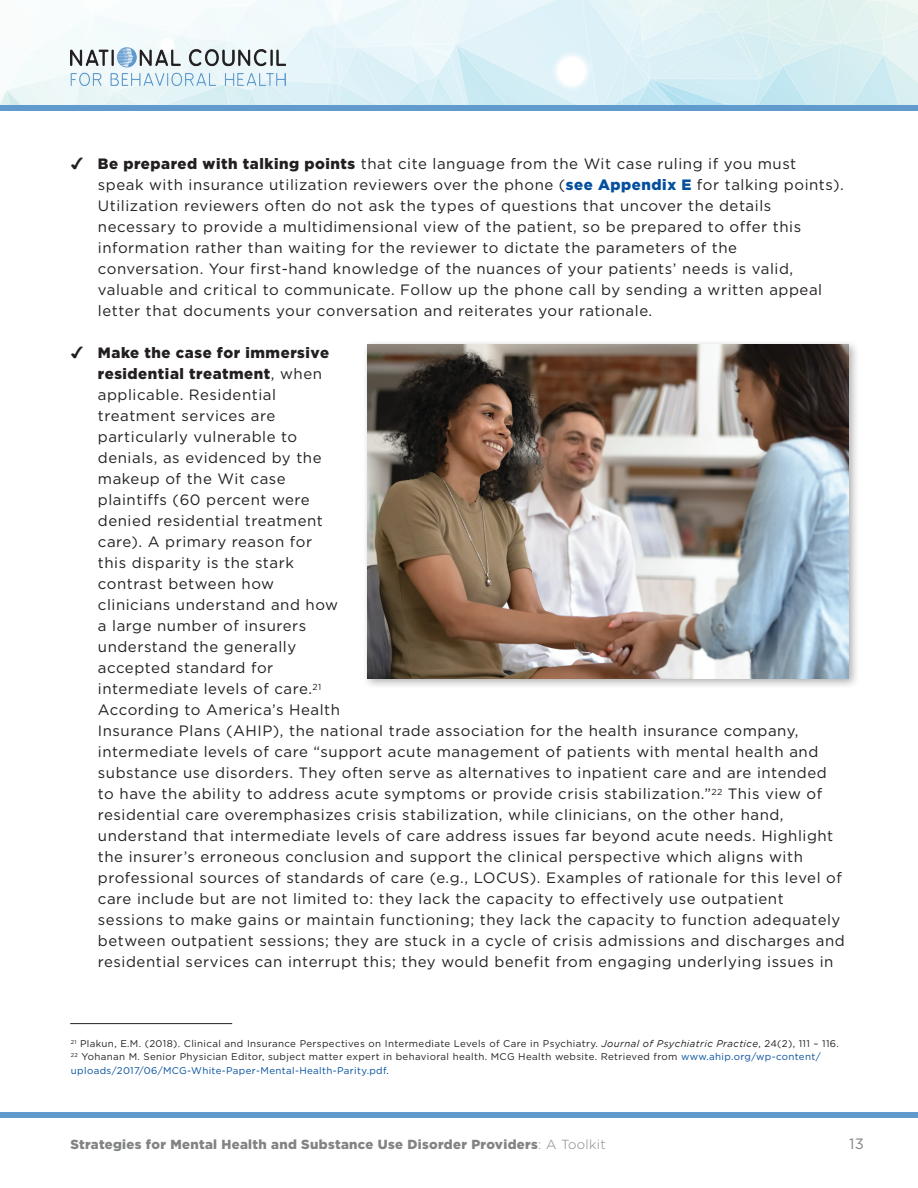
<style>
.page{position:relative;width:918px;height:1188px;background:#fff}
.page>*{position:absolute;margin:0;border:0;box-sizing:border-box;transform-origin:0 0}
.t1{font:15px/21px "Gotham";letter-spacing:.035em;color:#231f20}
.t2{font:15px "Gotham";color:#818384}
.t3{font:900 13.2px "Gotham";letter-spacing:.025em;color:#818384}
.t4{font:9.75px/13.5px "Gotham";letter-spacing:.035em;color:#231f20}
.s1{font-family:"Monotype Sorts"}
.s2{font-weight:900}
.s3{font-weight:900;color:#034f9e}
.s4{font-style:italic}
.s5{color:#034f9e}
.s6{font-weight:300}
</style>
<div class="page">
<img style="left:0;top:0;width:918px;height:105px">
<div style="left:0;top:105px;width:918px;height:6px;background:#619bcd"></div>
<img style="left:71px;top:47px;width:215px;height:38px">
<div style="left:0;top:1112px;width:918px;height:6px;background:#619bcd"></div>
<hr style="left:70px;top:1023px;width:162px;height:1px;background:#231f20">
<div style="left:362px;top:340px;width:498px;height:350px;background:#231f20;opacity:.35"></div>
<img style="left:367px;top:345px;width:482px;height:333px">
<p class="t1" style="left:98px;top:153px;width:748px;text-indent:-27px"><span class="s1">4</span> <span class="s2">Be prepared with talking points</span> that cite language from the Wit case ruling if you must speak with insurance utilization reviewers over the phone (<span class="s3">see Appendix E</span> for talking points).<br>Utilization reviewers often do not ask the types of questions that uncover the details necessary to provide a multidimensional view of the patient, so be prepared to offer this information rather than waiting for the reviewer to dictate the parameters of the conversation. Your first-hand knowledge of the nuances of your patients’ needs is valid, valuable and critical to communicate. Follow up the phone call by sending a written appeal letter that documents your conversation and reiterates your rationale.</p>
<p class="t1" style="left:98px;top:342px;width:748px;text-indent:-27px"><span class="s1">4</span> <span class="s2">Make the case for immersive<br>residential treatment</span>, when<br>applicable. Residential<br>treatment services are<br>particularly vulnerable to<br>denials, as evidenced by the<br>makeup of the Wit case<br>plaintiffs (60 percent were<br>denied residential treatment<br>care). A primary reason for<br>this disparity is the stark<br>contrast between how<br>clinicians understand and how<br>a large number of insurers<br>understand the generally<br>accepted standard for<br>intermediate levels of care.<sup>21<br></sup>According to America’s Health<br>Insurance Plans (AHIP), the national trade association for the health insurance company, intermediate levels of care “support acute management of patients with mental health and substance use disorders. They often serve as alternatives to inpatient care and are intended to have the ability to address acute symptoms or provide crisis stabilization.”<sup>22</sup> This view of residential care overemphasizes crisis stabilization, while clinicians, on the other hand, understand that intermediate levels of care address issues far beyond acute needs. Highlight the insurer’s erroneous conclusion and support the clinical perspective which aligns with professional sources of standards of care (e.g., LOCUS). Examples of rationale for this level of care include but are not limited to: they lack the capacity to effectively use outpatient sessions to make gains or maintain functioning; they lack the capacity to function adequately between outpatient sessions; they are stuck in a cycle of crisis admissions and discharges and residential services can interrupt this; they would benefit from engaging underlying issues in</p>
<p class="t4" style="left:71px;top:1036px;width:770px"><sup>21</sup> Plakun, E.M. (2018). Clinical and Insurance Perspectives on Intermediate Levels of Care in Psychiatry. <span class="s4">Journal of Psychiatric Practice</span>, 24(2), 111 – 116.</p>
<p class="t4" style="left:71px;top:1050px;width:751px"><sup>22</sup> Yohanan M. Senior Physician Editor, subject matter expert in behavioral health. MCG Health website. Retrieved from <span class="s5">www.ahip.org/wp-content/ uploads/2017/06/MCG-White-Paper-Mental-Health-Parity.pdf</span>.</p>
<p class="t3" style="left:70px;top:1137px;width:537px">Strategies for Mental Health and Substance Use Disorder Providers<span class="s6">: A Toolkit</span></p>
<p class="t2" style="left:849px;top:1136px;width:16px">13</p>
</div>
